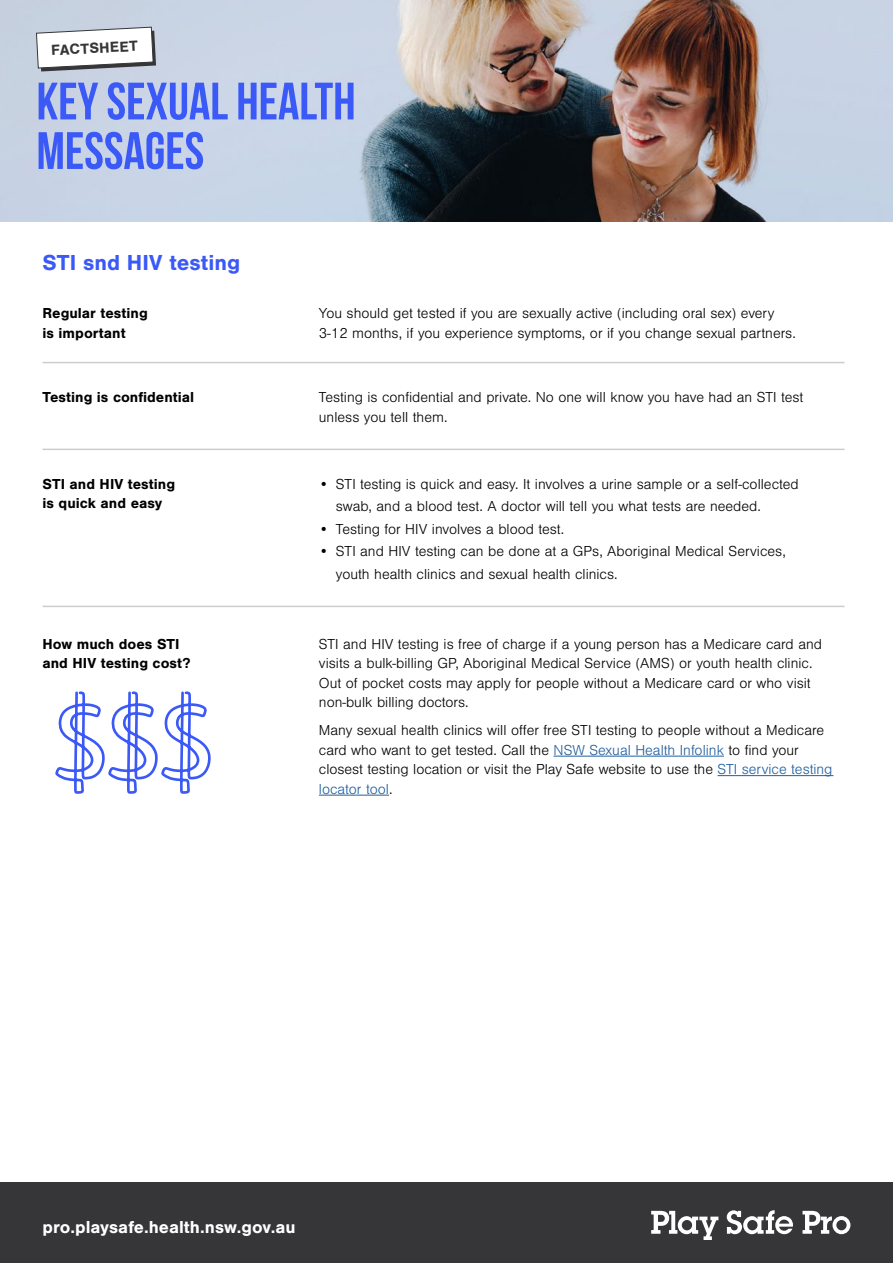
<style>
.page{position:relative;width:893px;height:1263px;background:#fff}
.page>*{position:absolute;margin:0;border:0;box-sizing:border-box;transform-origin:0 0}
.t1{font:52.5px/49.5px "Bebas Neue";color:#3b59f6}
.t2{font:700 22.5px "Nimbus San";letter-spacing:.005em;color:#3b59f6}
.t3{font:700 18px "Nimbus San";color:#fff}
.t4{font:700 15.15px "Nimbus San";color:#363638}
.t5{font:300 15px/19.5px "Nimbus San";color:#000}
.t6{font:700 15px/19.5px "Nimbus San";color:#000}
.s1{color:#215e9e}
</style>
<div class="page">
<img style="left:0;top:0;width:893px;height:221px">
<div style="left:0;top:1182px;width:893px;height:81px;background:#363638"></div>
<svg style="left:651px;top:1211px;width:67px;height:29px"></svg>
<svg style="left:727px;top:1210px;width:66px;height:24px"></svg>
<svg style="left:802px;top:1211px;width:48px;height:23px"></svg>
<svg style="left:36px;top:26px;width:120px;height:45px"></svg>
<hr style="left:554px;top:756px;width:170px;height:1px;background:#215e9e">
<hr style="left:717px;top:775px;width:116px;height:1px;background:#215e9e">
<hr style="left:319px;top:795px;width:70px;height:1px;background:#215e9e">
<svg style="left:55px;top:691px;width:156px;height:103px"></svg>
<hr style="left:43px;top:606px;width:801px;height:1px;background:#cdcdcd">
<hr style="left:43px;top:449px;width:801px;height:1px;background:#cdcdcd">
<hr style="left:43px;top:362px;width:801px;height:1px;background:#cdcdcd">
<p class="t4" style="left:51px;top:42px;width:88px;rotate:-3deg">FACTSHEET</p>
<h1 class="t1" style="left:37px;top:76px;width:321px">KEY SEXUAL HEALTH<br>MESSAGES</h1>
<h2 class="t2" style="left:43px;top:250px;width:199px">STI snd HIV testing</h2>
<p class="t6" style="left:43px;top:304px;width:107px">Regular testing is important</p>
<p class="t5" style="left:319px;top:304px;width:478px">You should get tested if you are sexually active (including oral sex) every<br>3-12 months, if you experience symptoms, or if you change sexual partners.</p>
<p class="t6" style="left:43px;top:388px;width:153px">Testing is confidential</p>
<p class="t5" style="left:319px;top:388px;width:486px">Testing is confidential and private. No one will know you have had an STI test unless you tell them.</p>
<p class="t6" style="left:43px;top:474px;width:134px">STI and HIV testing is quick and easy</p>
<p class="t5" style="left:336px;top:473px;width:464px;line-height:22.5px;text-indent:-17px">• STI testing is quick and easy. It involves a urine sample or a self-collected swab, and a blood test. A doctor will tell you what tests are needed.</p>
<p class="t5" style="left:319px;top:519px;width:247px">• Testing for HIV involves a blood test.</p>
<p class="t5" style="left:336px;top:540px;width:451px;line-height:22.5px;text-indent:-17px">• STI and HIV testing can be done at a GPs, Aboriginal Medical Services, youth health clinics and sexual health clinics.</p>
<p class="t6" style="left:43px;top:634px;width:149px">How much does STI and HIV testing cost?</p>
<p class="t5" style="left:319px;top:634px;width:505px">STI and HIV testing is free of charge if a young person has a Medicare card and visits a bulk-billing GP, Aboriginal Medical Service (AMS) or youth health clinic.<br>Out of pocket costs may apply for people without a Medicare card or who visit non-bulk billing doctors.</p>
<p class="t5" style="left:319px;top:721px;width:515px">Many sexual health clinics will offer free STI testing to people without a Medicare card who want to get tested. Call the <span class="s1">NSW Sexual Health Infolink</span> to find your closest testing location or visit the Play Safe website to use the <span class="s1">STI service testing locator tool</span>.</p>
<p class="t3" style="left:43px;top:1217px;width:254px">pro.playsafe.health.nsw.gov.au</p>
</div>
